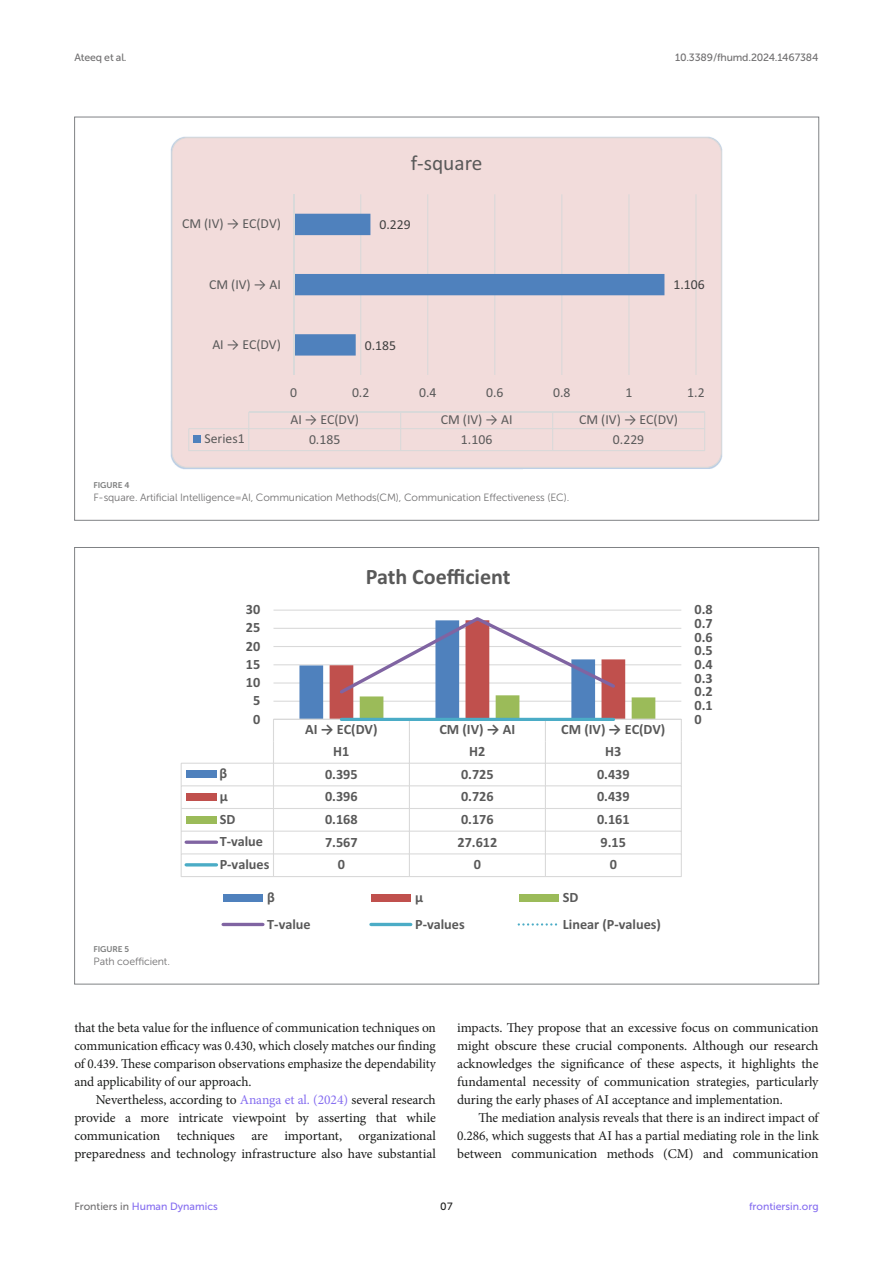
<style>
.page{position:relative;width:893px;height:1263px;background:#fff}
.page>*{position:absolute;margin:0;border:0;box-sizing:border-box;transform-origin:0 0}
.t1{font:700 22.05px "Calibri";color:#595959}
.t2{font:21.3px "Calibri";color:#595959}
.t3{font:700 14.25px "Calibri";color:#595959}
.t4{font:13.8px "Calibri";color:#595959}
.t5{font:13.8px "Calibri";color:#404040}
.TEXT{font:13.5px/18px "Minion Pro";letter-spacing:-.005em;color:#1b1c1b;text-align:justify}
.FIG_LEG{font:10.5px "Museo Sans 300";letter-spacing:-.01em;color:#706f70}
.t6{font:10.5px "Museo Sans 500";color:#856df0}
.t7{font:10.5px "Museo Sans 500";letter-spacing:-.015em;color:#706f70}
.t8{font:10.5px "Museo Sans 500";color:#1b1c1b}
.FIG_HD{font:8.25px "Museo Sans 700";letter-spacing:-.01em;color:#7e7f7f}
.s1{color:#856df0}
.s2{color:#706f70}
</style>
<div class="page">
<svg style="left:171px;top:137px;width:551px;height:331px;background:#e7d6d9"></svg>
<hr style="left:273px;top:610px;width:408px;height:1px;background:#d9d9d9">
<svg style="left:181px;top:617px;width:501px;height:260px"></svg>
<div style="left:223px;top:894px;width:40px;height:8px;background:#4f81bd"></div>
<div style="left:371px;top:894px;width:40px;height:8px;background:#c0504d"></div>
<div style="left:519px;top:894px;width:40px;height:8px;background:#9bbb59"></div>
<hr style="left:223px;top:923px;width:40px;height:3px;background:#8064a2">
<hr style="left:371px;top:923px;width:40px;height:3px;background:#4bacc6">
<svg style="left:519px;top:923px;width:39px;height:2px"></svg>
<p class="t7" style="left:74px;top:51px;width:54px">Ateeq et al.</p>
<p class="t7" style="left:675px;top:51px;width:145px">10.3389/fhumd.2024.1467384</p>
<p class="t4" style="left:182px;top:215px;width:100px">CM (IV) → EC(DV)</p>
<p class="t2" style="left:411px;top:149px;width:73px">f-square</p>
<p class="t5" style="left:380px;top:216px;width:33px">0.229</p>
<p class="t4" style="left:209px;top:275px;width:73px">CM (IV) → AI</p>
<p class="t5" style="left:673px;top:276px;width:33px">1.106</p>
<p class="t4" style="left:212px;top:335px;width:70px">AI → EC(DV)</p>
<p class="t5" style="left:365px;top:336px;width:33px">0.185</p>
<p class="t4" style="left:290px;top:383px;width:8px">0</p>
<p class="t4" style="left:352px;top:383px;width:19px">0.2</p>
<p class="t4" style="left:419px;top:383px;width:19px">0.4</p>
<p class="t4" style="left:486px;top:383px;width:19px">0.6</p>
<p class="t4" style="left:553px;top:383px;width:19px">0.8</p>
<p class="t4" style="left:625px;top:383px;width:8px">1</p>
<p class="t4" style="left:687px;top:383px;width:19px">1.2</p>
<p class="t4" style="left:290px;top:411px;width:70px">AI → EC(DV)</p>
<p class="t4" style="left:441px;top:411px;width:73px">CM (IV) → AI</p>
<p class="t4" style="left:579px;top:411px;width:100px">CM (IV) → EC(DV)</p>
<p class="t4" style="left:204px;top:430px;width:42px">Series1</p>
<p class="t4" style="left:309px;top:430px;width:33px">0.185</p>
<p class="t4" style="left:461px;top:430px;width:33px">1.106</p>
<p class="t4" style="left:613px;top:430px;width:33px">0.229</p>
<p class="FIG_HD" style="left:94px;top:480px;width:37px">FIGURE 4</p>
<p class="FIG_LEG" style="left:94px;top:492px;width:477px">F-square. Artificial Intelligence=AI, Communication Methods(CM), Communication Effectiveness (EC).</p>
<p class="FIG_HD" style="left:94px;top:944px;width:37px">FIGURE 5</p>
<p class="FIG_LEG" style="left:94px;top:956px;width:78px">Path coefficient.</p>
<p class="t3" style="left:246px;top:600px;width:16px">30</p>
<p class="t3" style="left:246px;top:619px;width:16px">25</p>
<p class="t3" style="left:246px;top:637px;width:16px">20</p>
<p class="t3" style="left:246px;top:655px;width:16px">15</p>
<p class="t3" style="left:246px;top:673px;width:16px">10</p>
<p class="t3" style="left:253px;top:691px;width:9px">5</p>
<p class="t3" style="left:253px;top:710px;width:9px">0</p>
<p class="t1" style="left:366px;top:563px;width:146px">Path Coefficient</p>
<p class="t3" style="left:305px;top:721px;width:74px">AI → EC(DV)</p>
<p class="t3" style="left:439px;top:721px;width:77px">CM (IV) → AI</p>
<p class="t3" style="left:561px;top:721px;width:106px">CM (IV) → EC(DV)</p>
<p class="t3" style="left:333px;top:742px;width:18px">H1</p>
<p class="t3" style="left:469px;top:742px;width:18px">H2</p>
<p class="t3" style="left:605px;top:742px;width:18px">H3</p>
<p class="t3" style="left:220px;top:764px;width:9px">β</p>
<p class="t3" style="left:325px;top:765px;width:34px">0.395</p>
<p class="t3" style="left:461px;top:765px;width:34px">0.725</p>
<p class="t3" style="left:597px;top:765px;width:34px">0.439</p>
<p class="t3" style="left:220px;top:787px;width:10px">µ</p>
<p class="t3" style="left:325px;top:787px;width:34px">0.396</p>
<p class="t3" style="left:461px;top:787px;width:34px">0.726</p>
<p class="t3" style="left:597px;top:787px;width:34px">0.439</p>
<p class="t3" style="left:220px;top:810px;width:17px">SD</p>
<p class="t3" style="left:325px;top:810px;width:34px">0.168</p>
<p class="t3" style="left:461px;top:810px;width:34px">0.176</p>
<p class="t3" style="left:597px;top:810px;width:34px">0.161</p>
<p class="t3" style="left:220px;top:832px;width:45px">T-value</p>
<p class="t3" style="left:325px;top:833px;width:34px">7.567</p>
<p class="t3" style="left:457px;top:833px;width:41px">27.612</p>
<p class="t3" style="left:601px;top:833px;width:27px">9.15</p>
<p class="t3" style="left:220px;top:855px;width:51px">P-values</p>
<p class="t3" style="left:338px;top:855px;width:9px">0</p>
<p class="t3" style="left:474px;top:855px;width:9px">0</p>
<p class="t3" style="left:610px;top:855px;width:9px">0</p>
<p class="t3" style="left:267px;top:888px;width:9px">β</p>
<p class="t3" style="left:415px;top:888px;width:10px">µ</p>
<p class="t3" style="left:563px;top:888px;width:17px">SD</p>
<p class="t3" style="left:267px;top:915px;width:45px">T-value</p>
<p class="t3" style="left:415px;top:915px;width:51px">P-values</p>
<p class="t3" style="left:563px;top:915px;width:100px">Linear (P-values)</p>
<p class="t3" style="left:694px;top:600px;width:20px">0.8</p>
<p class="t3" style="left:694px;top:614px;width:20px">0.7</p>
<p class="t3" style="left:694px;top:628px;width:20px">0.6</p>
<p class="t3" style="left:694px;top:641px;width:20px">0.5</p>
<p class="t3" style="left:694px;top:655px;width:20px">0.4</p>
<p class="t3" style="left:694px;top:669px;width:20px">0.3</p>
<p class="t3" style="left:694px;top:682px;width:20px">0.2</p>
<p class="t3" style="left:694px;top:696px;width:20px">0.1</p>
<p class="t3" style="left:694px;top:710px;width:9px">0</p>
<p class="TEXT" style="left:74px;top:1019px;width:363px">that the beta value for the influence of communication techniques on communication efficacy was 0.430, which closely matches our finding of 0.439. These comparison observations emphasize the dependability and applicability of our approach.</p>
<p class="TEXT" style="left:74px;top:1091px;width:363px;text-indent:21px">Nevertheless, according to <span class="s1">Ananga et al. (2024)</span> several research provide a more intricate viewpoint by asserting that while communication techniques are important, organizational preparedness and technology infrastructure also have substantial</p>
<p class="TEXT" style="left:457px;top:1019px;width:363px">impacts. They propose that an excessive focus on communication might obscure these crucial components. Although our research acknowledges the significance of these aspects, it highlights the fundamental necessity of communication strategies, particularly during the early phases of AI acceptance and implementation.</p>
<p class="TEXT" style="left:457px;top:1109px;width:363px;text-indent:21px">The mediation analysis reveals that there is an indirect impact of 0.286, which suggests that AI has a partial mediating role in the link between communication methods (CM) and communication</p>
<p class="t6" style="left:74px;top:1200px;width:145px"><span class="s2">Frontiers in</span> Human Dynamics</p>
<p class="t8" style="left:440px;top:1200px;width:14px">07</p>
<p class="t6" style="left:749px;top:1200px;width:71px">frontiersin.org</p>
</div>
